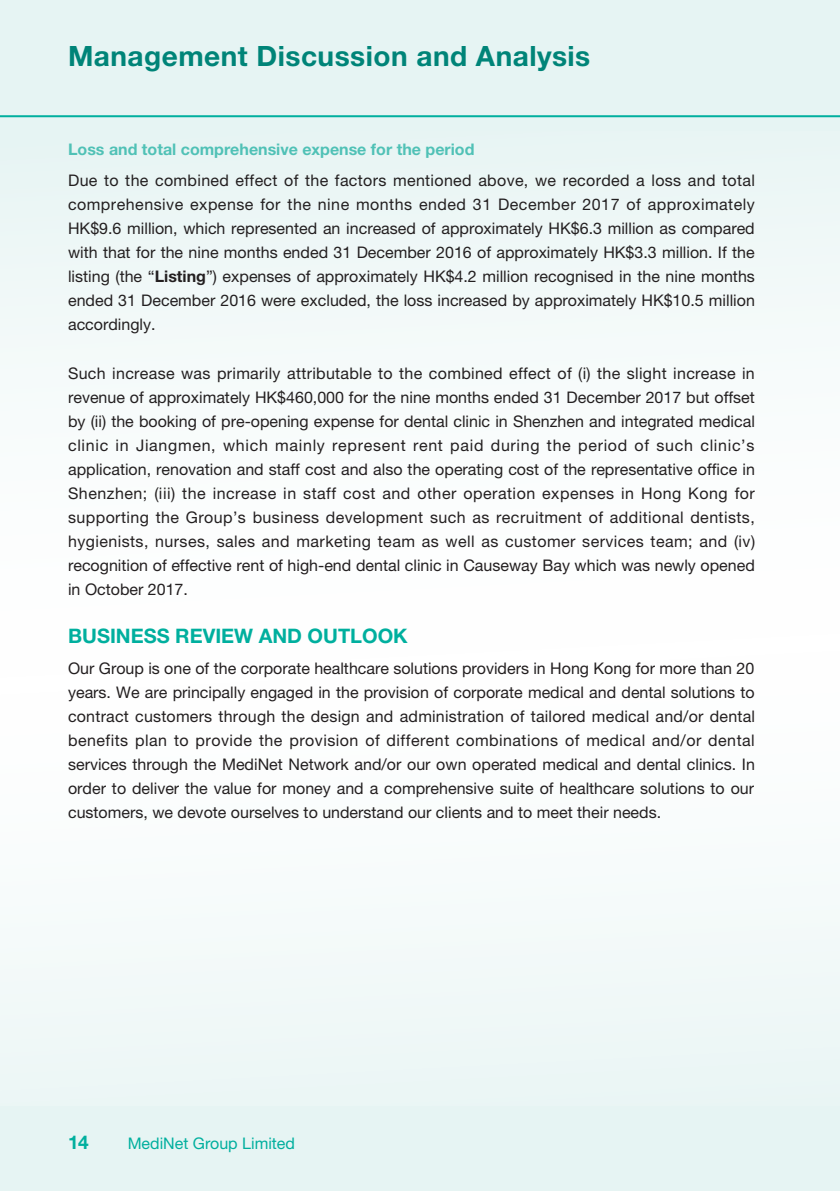
<style>
.page{position:relative;width:840px;height:1191px;background:#fff}
.page>*{position:absolute;margin:0;border:0;box-sizing:border-box;transform-origin:0 0}
.t1{font:700 28px "Helvetica Neue LT Std";letter-spacing:.015em;color:#008478}
._01_H1{font:700 20px "Helvetica Neue LT Std";color:#00af9e}
.t2{font:700 19px "Helvetica Neue LT Std";color:#00af9e}
._00_txt{font:16px/24px "Helvetica Neue LT Std";color:#231f20;text-align:justify}
._02_H2{font:700 16px "Helvetica Neue LT Std";color:#50c1b6}
.t3{font:16px "Helvetica Neue LT Std";color:#00af9e}
.s1{font-weight:700}
</style>
<div class="page">
<div style="left:0;top:0;width:839px;height:1191px;background:#e6f4f3"></div>
<hr style="left:0;top:115px;width:839px;height:2px;background:#00af9e">
<div style="left:0;top:132px;width:839px;height:973px;background:#f7fbfb"></div>
<h1 class="t1" style="left:68px;top:38px;width:523px">Management Discussion and Analysis</h1>
<p class="_02_H2" style="left:68px;top:139px;width:407px">Loss and total comprehensive expense for the period</p>
<p class="_00_txt" style="left:68px;top:168px;width:688px">Due to the combined effect of the factors mentioned above, we recorded a loss and total comprehensive expense for the nine months ended 31 December 2017 of approximately HK$9.6 million, which represented an increased of approximately HK$6.3 million as compared with that for the nine months ended 31 December 2016 of approximately HK$3.3 million. If the listing (the “<span class="s1">Listing</span>”) expenses of approximately HK$4.2 million recognised in the nine months ended 31 December 2016 were excluded, the loss increased by approximately HK$10.5 million accordingly.</p>
<p class="_00_txt" style="left:68px;top:360px;width:688px">Such increase was primarily attributable to the combined effect of (i) the slight increase in revenue of approximately HK$460,000 for the nine months ended 31 December 2017 but offset by (ii) the booking of pre-opening expense for dental clinic in Shenzhen and integrated medical clinic in Jiangmen, which mainly represent rent paid during the period of such clinic’s application, renovation and staff cost and also the operating cost of the representative office in Shenzhen; (iii) the increase in staff cost and other operation expenses in Hong Kong for supporting the Group’s business development such as recruitment of additional dentists, hygienists, nurses, sales and marketing team as well as customer services team; and (iv) recognition of effective rent of high-end dental clinic in Causeway Bay which was newly opened in October 2017.</p>
<p class="_01_H1" style="left:68px;top:623px;width:341px">BUSINESS REVIEW AND OUTLOOK</p>
<p class="_00_txt" style="left:68px;top:656px;width:688px">Our Group is one of the corporate healthcare solutions providers in Hong Kong for more than 20 years. We are principally engaged in the provision of corporate medical and dental solutions to contract customers through the design and administration of tailored medical and/or dental benefits plan to provide the provision of different combinations of medical and/or dental services through the MediNet Network and/or our own operated medical and dental clinics. In order to deliver the value for money and a comprehensive suite of healthcare solutions to our customers, we devote ourselves to understand our clients and to meet their needs.</p>
<p class="t2" style="left:68px;top:1130px;width:22px">14</p>
<p class="t3" style="left:128px;top:1133px;width:169px">MediNet Group Limited</p>
</div>
